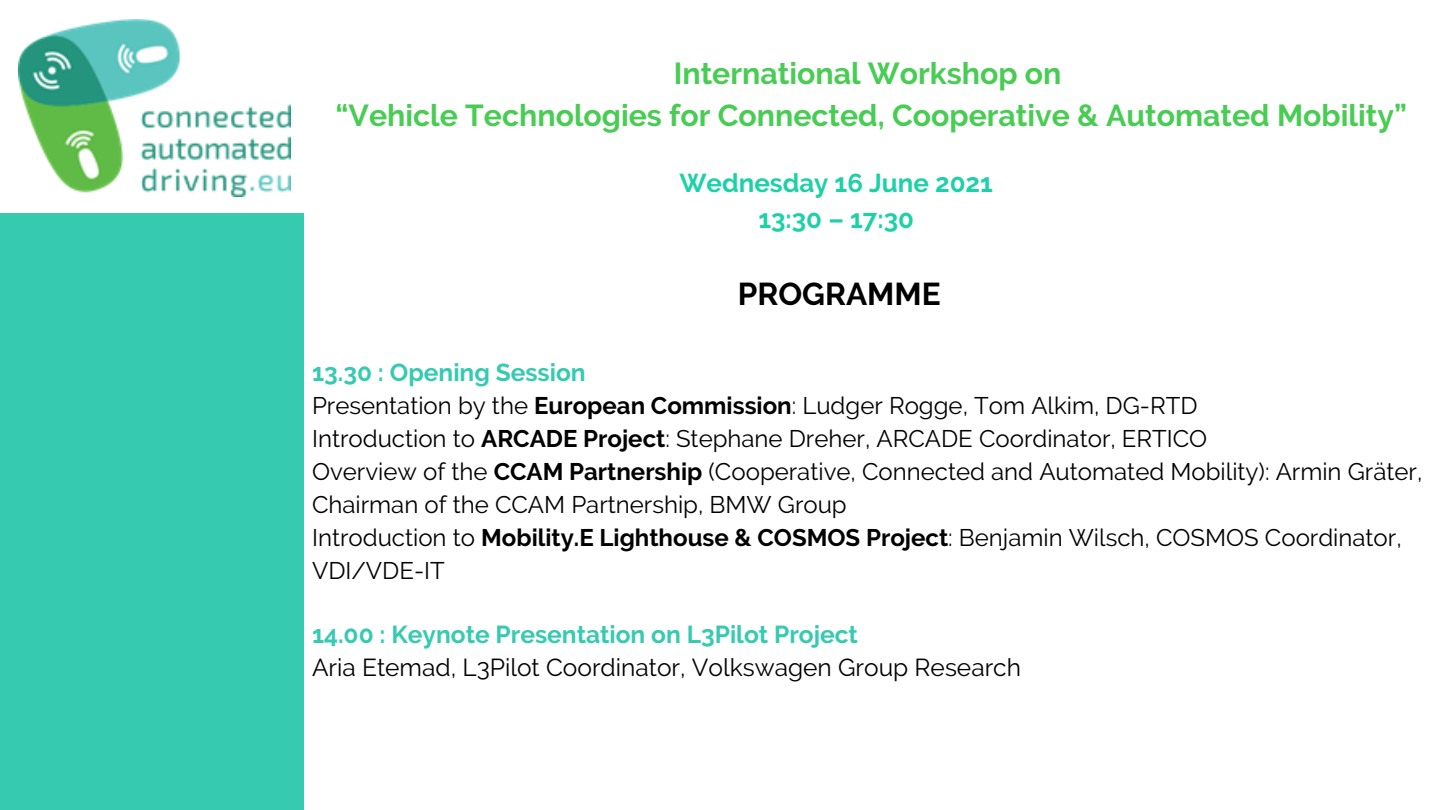
<style>
.page{position:relative;width:1440px;height:810px;background:#fff}
.page>*{position:absolute;margin:0;border:0;box-sizing:border-box;transform-origin:0 0}
.t1{font:700 31.5px "Raleway";color:#000}
.t2{font:700 30.3px "Raleway";color:#49cc54}
.t3{font:700 25.8px "Raleway";color:#1dd1a7}
.t4{font:700 24.5px "Raleway";color:#36cab1}
.t5{font:24.5px "Raleway";color:#000}
.t6{font:24px/33px "Raleway";color:#000}
.s1{font-weight:700}
</style>
<div class="page">
<img style="left:19px;top:20px;width:272px;height:177px">
<div style="left:0;top:213px;width:303px;height:597px;background:#36cab1"></div>
<p class="t2" style="left:674px;top:56px;width:389px">International Workshop on</p>
<p class="t2" style="left:336px;top:97px;width:1073px">“Vehicle Technologies for Connected, Cooperative &amp; Automated Mobility”</p>
<p class="t3" style="left:679px;top:168px;width:315px">Wednesday 16 June 2021</p>
<p class="t3" style="left:758px;top:204px;width:157px">13:30 – 17:30</p>
<p class="t1" style="left:738px;top:275px;width:204px">PROGRAMME</p>
<p class="t4" style="left:312px;top:358px;width:275px">13.30 : Opening Session</p>
<p class="t6" style="left:312px;top:389px;width:887px">Presentation by the <span class="s1">European Commission</span>: Ludger Rogge, Tom Alkim, DG-RTD</p>
<p class="t6" style="left:312px;top:422px;width:897px">Introduction to <span class="s1">ARCADE Project</span>: Stephane Dreher, ARCADE Coordinator, ERTICO</p>
<p class="t6" style="left:312px;top:455px;width:1112px">Overview of the <span class="s1">CCAM Partnership</span> (Cooperative, Connected and Automated Mobility): Armin Gräter,<br>Chairman of the CCAM Partnership, BMW Group</p>
<p class="t6" style="left:312px;top:521px;width:1091px">Introduction to <span class="s1">Mobility.E Lighthouse &amp; COSMOS Project</span>: Benjamin Wilsch, COSMOS Coordinator,<br>VDI/VDE-IT</p>
<p class="t4" style="left:312px;top:620px;width:548px">14.00 : Keynote Presentation on L3Pilot Project</p>
<p class="t5" style="left:312px;top:653px;width:710px">Aria Etemad, L3Pilot Coordinator, Volkswagen Group Research</p>
</div>
